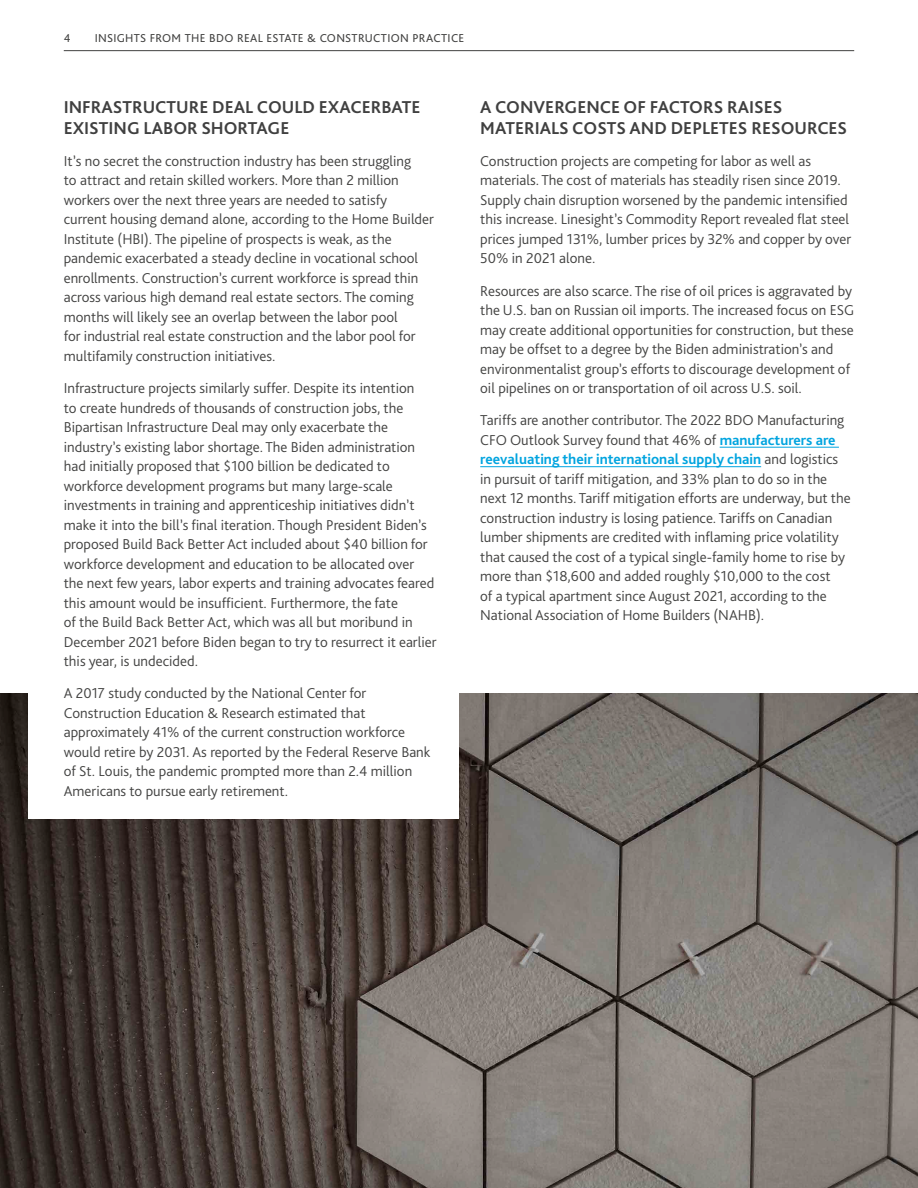
<style>
.page{position:relative;width:918px;height:1188px;background:#fff}
.page>*{position:absolute;margin:0;border:0;box-sizing:border-box;transform-origin:0 0}
.t1{font:700 18px/21px "Bliss Pro";color:#404040}
.t2{font:300 15px/19.5px "Bliss Pro";color:#424241}
.t3{font:12px "Bliss Pro";letter-spacing:.025em;color:#424241}
.s1{font-weight:700;color:#00a4df}
</style>
<div class="page">
<img style="left:0;top:693px;width:918px;height:495px">
<div style="left:28px;top:652px;width:431px;height:167px;background:#fff"></div>
<hr style="left:720px;top:447px;width:119px;height:1px;background:#00a4df">
<hr style="left:480px;top:466px;width:281px;height:1px;background:#00a4df">
<hr style="left:64px;top:50px;width:790px;height:1px;background:#424241">
<p class="t3" style="left:64px;top:31px;width:8px">4</p>
<p class="t3" style="left:95px;top:31px;width:371px">INSIGHTS FROM THE BDO REAL ESTATE &amp; CONSTRUCTION PRACTICE</p>
<p class="t1" style="left:64px;top:96px;width:358px">INFRASTRUCTURE DEAL COULD EXACERBATE<br>EXISTING LABOR SHORTAGE</p>
<p class="t2" style="left:64px;top:151px;width:372px">It’s no secret the construction industry has been struggling<br>to attract and retain skilled workers. More than 2 million workers over the next three years are needed to satisfy current housing demand alone, according to the Home Builder Institute (HBI). The pipeline of prospects is weak, as the pandemic exacerbated a steady decline in vocational school enrollments. Construction’s current workforce is spread thin across various high demand real estate sectors. The coming months will likely see an overlap between the labor pool<br>for industrial real estate construction and the labor pool for multifamily construction initiatives.</p>
<p class="t2" style="left:64px;top:378px;width:374px">Infrastructure projects similarly suffer. Despite its intention<br>to create hundreds of thousands of construction jobs, the Bipartisan Infrastructure Deal may only exacerbate the industry’s existing labor shortage. The Biden administration had initially proposed that $100 billion be dedicated to workforce development programs but many large-scale investments in training and apprenticeship initiatives didn’t make it into the bill’s final iteration. Though President Biden’s proposed Build Back Better Act included about $40 billion for workforce development and education to be allocated over the next few years, labor experts and training advocates feared this amount would be insufficient. Furthermore, the fate<br>of the Build Back Better Act, which was all but moribund in December 2021 before Biden began to try to resurrect it earlier this year, is undecided.</p>
<p class="t2" style="left:64px;top:683px;width:368px">A 2017 study conducted by the National Center for Construction Education &amp; Research estimated that approximately 41% of the current construction workforce would retire by 2031. As reported by the Federal Reserve Bank of St. Louis, the pandemic prompted more than 2.4 million Americans to pursue early retirement.</p>
<p class="t1" style="left:480px;top:96px;width:368px">A CONVERGENCE OF FACTORS RAISES<br>MATERIALS COSTS AND DEPLETES RESOURCES</p>
<p class="t2" style="left:480px;top:151px;width:372px">Construction projects are competing for labor as well as materials. The cost of materials has steadily risen since 2019.<br>Supply chain disruption worsened by the pandemic intensified this increase. Linesight’s Commodity Report revealed flat steel prices jumped 131%, lumber prices by 32% and copper by over 50% in 2021 alone.</p>
<p class="t2" style="left:480px;top:281px;width:375px">Resources are also scarce. The rise of oil prices is aggravated by the U.S. ban on Russian oil imports. The increased focus on ESG may create additional opportunities for construction, but these may be offset to a degree by the Biden administration’s and environmentalist group’s efforts to discourage development of oil pipelines on or transportation of oil across U.S. soil.</p>
<p class="t2" style="left:480px;top:410px;width:372px">Tariffs are another contributor. The 2022 BDO Manufacturing CFO Outlook Survey found that 46% of <span class="s1">manufacturers are reevaluating their international supply chain</span> and logistics in pursuit of tariff mitigation, and 33% plan to do so in the next 12 months. Tariff mitigation efforts are underway, but the construction industry is losing patience. Tariffs on Canadian lumber shipments are credited with inflaming price volatility that caused the cost of a typical single-family home to rise by more than $18,600 and added roughly $10,000 to the cost<br>of a typical apartment since August 2021, according to the National Association of Home Builders (NAHB).</p>
</div>
